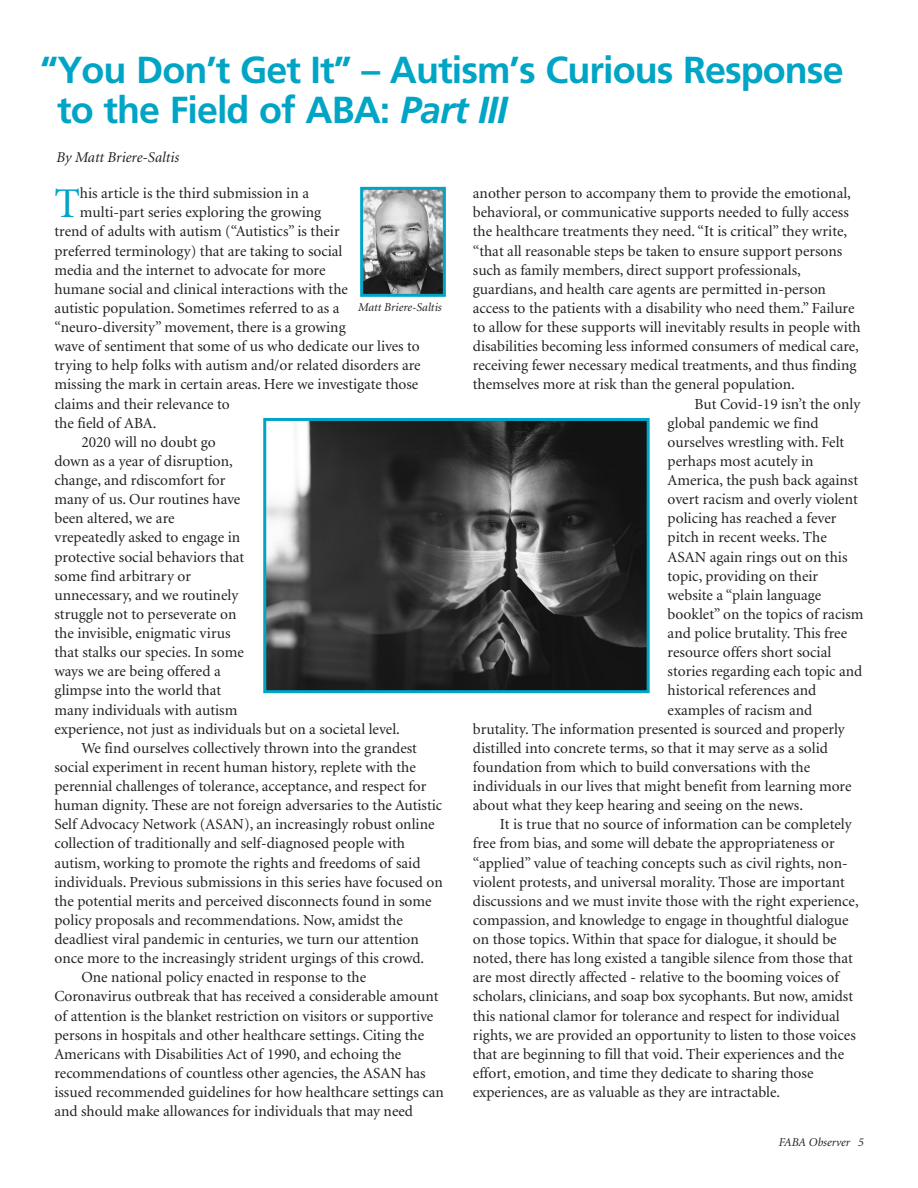
<style>
.page{position:relative;width:918px;height:1188px;background:#fff}
.page>*{position:absolute;margin:0;border:0;box-sizing:border-box;transform-origin:0 0}
.t1{font:42.3px "Minion";color:#00a5c6}
.t2{font:700 37.65px/40.5px "Frutiger";letter-spacing:-.025em;color:#00a5c6}
.t3{font:15.3px "Minion";color:#231f20}
.t4{font:italic 15px "Minion";color:#231f20}
.t5{font:italic 12px "Minion";color:#231f20}
.s1{font-style:italic}
</style>
<div class="page">
<img style="left:364px;top:191px;width:78px;height:102px">
<div style="left:360px;top:187px;width:86px;height:110px;border:3px solid #00a5c6"></div>
<img style="left:267px;top:422px;width:379px;height:267px">
<div style="left:263px;top:418px;width:387px;height:275px;border:3px solid #00a5c6"></div>
<h2 class="t2" style="left:57px;top:52px;width:788px;text-indent:-17px">“You Don’t Get It” – Autism’s Curious Response to the Field of ABA: <span class="s1">Part III</span></h2>
<p class="t4" style="left:57px;top:151px;width:124px">By Matt Briere-Saltis</p>
<h1 class="t1" style="left:54px;top:187px;width:27px">T</h1>
<p class="t3" style="left:80px;top:187px;width:231px">his article is the third submission in a</p>
<p class="t3" style="left:80px;top:206px;width:243px">multi-part series exploring the growing</p>
<p class="t3" style="left:54px;top:226px;width:287px">trend of adults with autism (“Autistics” is their</p>
<p class="t3" style="left:54px;top:245px;width:290px">preferred terminology) that are taking to social</p>
<p class="t3" style="left:54px;top:264px;width:273px">media and the internet to advocate for more</p>
<p class="t3" style="left:54px;top:283px;width:295px">humane social and clinical interactions with the</p>
<p class="t3" style="left:54px;top:302px;width:287px">autistic population. Sometimes referred to as a</p>
<p class="t3" style="left:54px;top:321px;width:293px">“neuro-diversity” movement, there is a growing</p>
<p class="t3" style="left:54px;top:340px;width:367px">wave of sentiment that some of us who dedicate our lives to</p>
<p class="t3" style="left:54px;top:359px;width:368px">trying to help folks with autism and/or related disorders are</p>
<p class="t3" style="left:54px;top:379px;width:365px">missing the mark in certain areas. Here we investigate those</p>
<p class="t3" style="left:54px;top:398px;width:177px">claims and their relevance to</p>
<p class="t3" style="left:54px;top:417px;width:104px">the field of ABA.</p>
<p class="t3" style="left:81px;top:436px;width:136px">2020 will no doubt go</p>
<p class="t3" style="left:54px;top:455px;width:180px">down as a year of disruption,</p>
<p class="t3" style="left:54px;top:474px;width:173px">change, and rdiscomfort for</p>
<p class="t3" style="left:54px;top:493px;width:187px">many of us. Our routines have</p>
<p class="t3" style="left:54px;top:512px;width:122px">been altered, we are</p>
<p class="t3" style="left:54px;top:532px;width:187px">vrepeatedly asked to engage in</p>
<p class="t3" style="left:54px;top:551px;width:191px">protective social behaviors that</p>
<p class="t3" style="left:54px;top:570px;width:138px">some find arbitrary or</p>
<p class="t3" style="left:54px;top:589px;width:185px">unnecessary, and we routinely</p>
<p class="t3" style="left:54px;top:608px;width:184px">struggle not to perseverate on</p>
<p class="t3" style="left:54px;top:627px;width:178px">the invisible, enigmatic virus</p>
<p class="t3" style="left:54px;top:646px;width:191px">that stalks our species. In some</p>
<p class="t3" style="left:54px;top:665px;width:168px">ways we are being offered a</p>
<p class="t3" style="left:54px;top:685px;width:168px">glimpse into the world that</p>
<p class="t3" style="left:54px;top:704px;width:184px">many individuals with autism</p>
<p class="t3" style="left:54px;top:723px;width:347px">experience, not just as individuals but on a societal level.</p>
<p class="t3" style="left:81px;top:742px;width:337px">We find ourselves collectively thrown into the grandest</p>
<p class="t3" style="left:54px;top:761px;width:363px">social experiment in recent human history, replete with the</p>
<p class="t3" style="left:54px;top:780px;width:374px">perennial challenges of tolerance, acceptance, and respect for</p>
<p class="t3" style="left:54px;top:799px;width:389px">human dignity. These are not foreign adversaries to the Autistic</p>
<p class="t3" style="left:54px;top:818px;width:382px">Self Advocacy Network (ASAN), an increasingly robust online</p>
<p class="t3" style="left:54px;top:838px;width:352px">collection of traditionally and self-diagnosed people with</p>
<p class="t3" style="left:54px;top:857px;width:368px">autism, working to promote the rights and freedoms of said</p>
<p class="t3" style="left:54px;top:876px;width:390px">individuals. Previous submissions in this series have focused on</p>
<p class="t3" style="left:54px;top:895px;width:379px">the potential merits and perceived disconnects found in some</p>
<p class="t3" style="left:54px;top:914px;width:350px">policy proposals and recommendations. Now, amidst the</p>
<p class="t3" style="left:54px;top:933px;width:366px">deadliest viral pandemic in centuries, we turn our attention</p>
<p class="t3" style="left:54px;top:952px;width:371px">once more to the increasingly strident urgings of this crowd.</p>
<p class="t3" style="left:81px;top:971px;width:286px">One national policy enacted in response to the</p>
<p class="t3" style="left:54px;top:991px;width:386px">Coronavirus outbreak that has received a considerable amount</p>
<p class="t3" style="left:54px;top:1010px;width:380px">of attention is the blanket restriction on visitors or supportive</p>
<p class="t3" style="left:54px;top:1029px;width:371px">persons in hospitals and other healthcare settings. Citing the</p>
<p class="t3" style="left:54px;top:1048px;width:348px">Americans with Disabilities Act of 1990, and echoing the</p>
<p class="t3" style="left:54px;top:1067px;width:373px">recommendations of countless other agencies, the ASAN has</p>
<p class="t3" style="left:54px;top:1086px;width:391px">issued recommended guidelines for how healthcare settings can</p>
<p class="t3" style="left:54px;top:1105px;width:360px">and should make allowances for individuals that may need</p>
<p class="t5" style="left:358px;top:302px;width:85px">Matt Briere-Saltis</p>
<p class="t3" style="left:473px;top:187px;width:380px">another person to accompany them to provide the emotional,</p>
<p class="t3" style="left:473px;top:206px;width:377px">behavioral, or communicative supports needed to fully access</p>
<p class="t3" style="left:473px;top:226px;width:376px">the healthcare treatments they need. “It is critical” they write,</p>
<p class="t3" style="left:473px;top:245px;width:371px">“that all reasonable steps be taken to ensure support persons</p>
<p class="t3" style="left:473px;top:264px;width:330px">such as family members, direct support professionals,</p>
<p class="t3" style="left:473px;top:283px;width:355px">guardians, and health care agents are permitted in-person</p>
<p class="t3" style="left:473px;top:302px;width:383px">access to the patients with a disability who need them.” Failure</p>
<p class="t3" style="left:473px;top:321px;width:389px">to allow for these supports will inevitably results in people with</p>
<p class="t3" style="left:473px;top:340px;width:388px">disabilities becoming less informed consumers of medical care,</p>
<p class="t3" style="left:473px;top:359px;width:385px">receiving fewer necessary medical treatments, and thus finding</p>
<p class="t3" style="left:473px;top:379px;width:323px">themselves more at risk than the general population.</p>
<p class="t3" style="left:695px;top:398px;width:167px">But Covid-19 isn’t the only</p>
<p class="t3" style="left:668px;top:417px;width:152px">global pandemic we find</p>
<p class="t3" style="left:668px;top:436px;width:178px">ourselves wrestling with. Felt</p>
<p class="t3" style="left:668px;top:455px;width:147px">perhaps most acutely in</p>
<p class="t3" style="left:668px;top:474px;width:192px">America, the push back against</p>
<p class="t3" style="left:668px;top:493px;width:192px">overt racism and overly violent</p>
<p class="t3" style="left:668px;top:512px;width:170px">policing has reached a fever</p>
<p class="t3" style="left:668px;top:532px;width:161px">pitch in recent weeks. The</p>
<p class="t3" style="left:668px;top:551px;width:181px">ASAN again rings out on this</p>
<p class="t3" style="left:668px;top:570px;width:152px">topic, providing on their</p>
<p class="t3" style="left:668px;top:589px;width:155px">website a “plain language</p>
<p class="t3" style="left:668px;top:608px;width:198px">booklet” on the topics of racism</p>
<p class="t3" style="left:668px;top:627px;width:181px">and police brutality. This free</p>
<p class="t3" style="left:668px;top:646px;width:165px">resource offers short social</p>
<p class="t3" style="left:668px;top:665px;width:196px">stories regarding each topic and</p>
<p class="t3" style="left:668px;top:685px;width:150px">historical references and</p>
<p class="t3" style="left:668px;top:704px;width:146px">examples of racism and</p>
<p class="t3" style="left:473px;top:723px;width:373px">brutality. The information presented is sourced and properly</p>
<p class="t3" style="left:473px;top:742px;width:357px">distilled into concrete terms, so that it may serve as a solid</p>
<p class="t3" style="left:473px;top:761px;width:339px">foundation from which to build conversations with the</p>
<p class="t3" style="left:473px;top:780px;width:380px">individuals in our lives that might benefit from learning more</p>
<p class="t3" style="left:473px;top:799px;width:332px">about what they keep hearing and seeing on the news.</p>
<p class="t3" style="left:500px;top:818px;width:353px">It is true that no source of information can be completely</p>
<p class="t3" style="left:473px;top:838px;width:363px">free from bias, and some will debate the appropriateness or</p>
<p class="t3" style="left:473px;top:857px;width:376px">“applied” value of teaching concepts such as civil rights, non-</p>
<p class="t3" style="left:473px;top:876px;width:374px">violent protests, and universal morality. Those are important</p>
<p class="t3" style="left:473px;top:895px;width:387px">discussions and we must invite those with the right experience,</p>
<p class="t3" style="left:473px;top:914px;width:377px">compassion, and knowledge to engage in thoughtful dialogue</p>
<p class="t3" style="left:473px;top:933px;width:365px">on those topics. Within that space for dialogue, it should be</p>
<p class="t3" style="left:473px;top:952px;width:382px">noted, there has long existed a tangible silence from those that</p>
<p class="t3" style="left:473px;top:971px;width:368px">are most directly affected - relative to the booming voices of</p>
<p class="t3" style="left:473px;top:991px;width:382px">scholars, clinicians, and soap box sycophants. But now, amidst</p>
<p class="t3" style="left:473px;top:1010px;width:368px">this national clamor for tolerance and respect for individual</p>
<p class="t3" style="left:473px;top:1029px;width:384px">rights, we are provided an opportunity to listen to those voices</p>
<p class="t3" style="left:473px;top:1048px;width:373px">that are beginning to fill that void. Their experiences and the</p>
<p class="t3" style="left:473px;top:1067px;width:342px">effort, emotion, and time they dedicate to sharing those</p>
<p class="t3" style="left:473px;top:1086px;width:309px">experiences, are as valuable as they are intractable.</p>
<p class="t5" style="left:779px;top:1138px;width:86px">FABA Observer 5</p>
</div>
